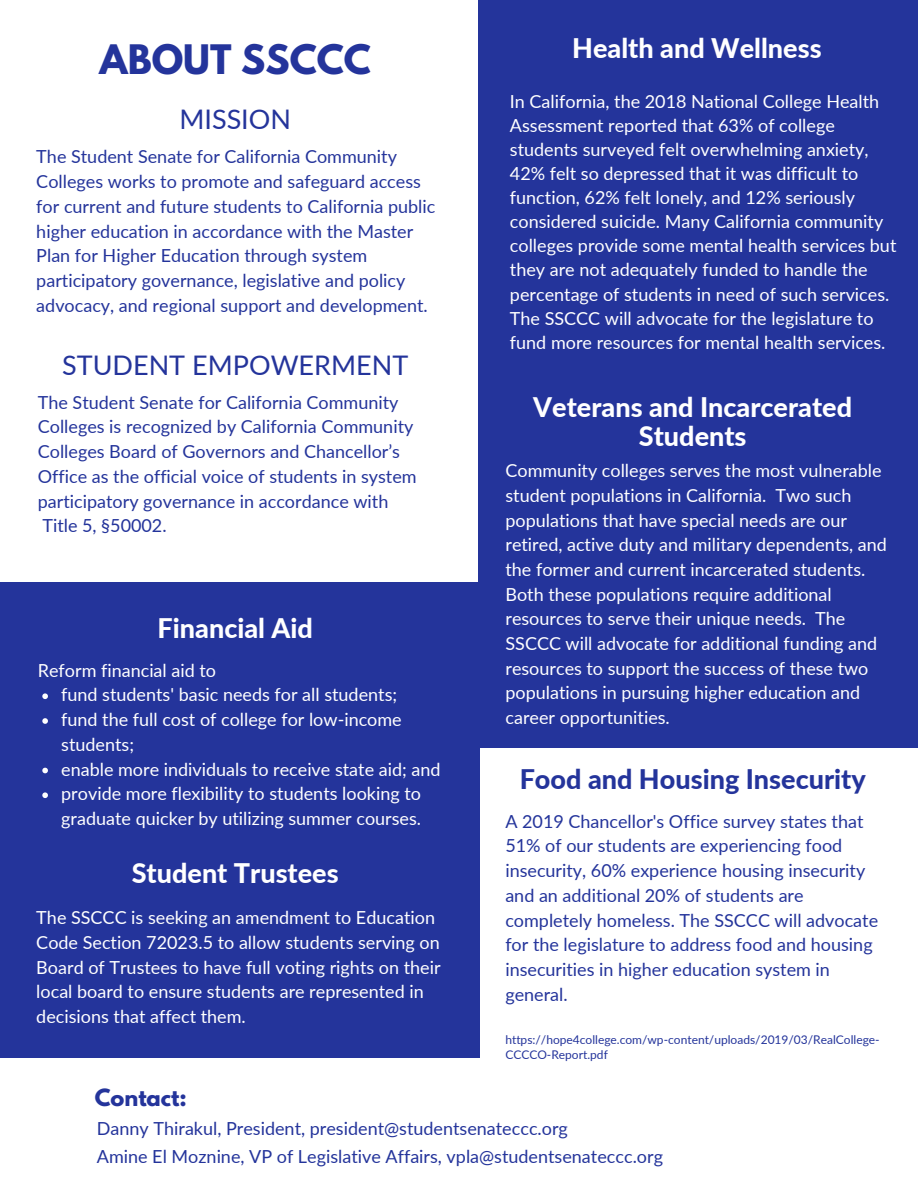
<style>
.page{position:relative;width:918px;height:1188px;background:#fff}
.page>*{position:absolute;margin:0;border:0;box-sizing:border-box;transform-origin:0 0}
.t1{font:700 36px "League Spartan";color:#24349b}
.t2{font:800 27px/29.2px "Lato";color:#fff;text-align:center}
.t3{font:27px "Lato";color:#24349b}
.t4{font:800 27px "Lato";color:#24349b}
.t5{font:700 21px "League Spartan";color:#24349b}
.t6{font:18px/24.8px "Lato";color:#fff}
.t7{font:18px/24.8px "Lato";color:#24349b}
.t8{font:12px/15.8px "Lato";color:#24349b}
</style>
<div class="page">
<div style="left:479px;top:0;width:439px;height:748px;background:#24349b"></div>
<div style="left:0;top:583px;width:480px;height:605px;background:#24349b"></div>
<div style="left:0;top:1058px;width:918px;height:130px;background:#fff"></div>
<svg style="left:42px;top:693px;width:6px;height:6px"></svg>
<svg style="left:42px;top:718px;width:6px;height:6px"></svg>
<svg style="left:42px;top:768px;width:6px;height:5px"></svg>
<svg style="left:42px;top:792px;width:6px;height:6px"></svg>
<h1 class="t1" style="left:99px;top:41px;width:273px">ABOUT SSCCC</h1>
<h2 class="t3" style="left:179px;top:103px;width:113px">MISSION</h2>
<p class="t7" style="left:36px;top:144px;width:401px">The Student Senate for California Community Colleges works to promote and safeguard access for current and future students to California public higher education in accordance with the Master Plan for Higher Education through system participatory governance, legislative and policy advocacy, and regional support and development.</p>
<h2 class="t3" style="left:62px;top:348px;width:348px">STUDENT EMPOWERMENT</h2>
<p class="t7" style="left:38px;top:389px;width:380px">The Student Senate for California Community Colleges is recognized by California Community Colleges Board of Governors and Chancellor’s Office as the official voice of students in system participatory governance in accordance with Title 5, §50002.</p>
<h2 class="t2" style="left:158px;top:613px;width:157px">Financial Aid</h2>
<p class="t6" style="left:38px;top:657px;width:180px">Reform financial aid to</p>
<p class="t6" style="left:61px;top:682px;width:381px">fund students' basic needs for all students;<br>fund the full cost of college for low-income students;<br>enable more individuals to receive state aid; and provide more flexibility to students looking to graduate quicker by utilizing summer courses.</p>
<h2 class="t2" style="left:132px;top:858px;width:208px">Student Trustees</h2>
<p class="t6" style="left:36px;top:905px;width:406px">The SSCCC is seeking an amendment to Education Code Section 72023.5 to allow students serving on Board of Trustees to have full voting rights on their local board to ensure students are represented in decisions that affect them.</p>
<h2 class="t2" style="left:572px;top:33px;width:251px">Health and Wellness</h2>
<p class="t6" style="left:510px;top:88px;width:388px;line-height:24.2px">In California, the 2018 National College Health Assessment reported that 63% of college students surveyed felt overwhelming anxiety, 42% felt so depressed that it was difficult to function, 62% felt lonely, and 12% seriously considered suicide. Many California community colleges provide some mental health services but they are not adequately funded to handle the percentage of students in need of such services.<br>The SSCCC will advocate for the legislature to fund more resources for mental health services.</p>
<h2 class="t2" style="left:533px;top:392px;width:320px">Veterans and Incarcerated<br>Students</h2>
<p class="t6" style="left:505px;top:458px;width:383px">Community colleges serves the most vulnerable student populations in California. Two such populations that have special needs are our retired, active duty and military dependents, and the former and current incarcerated students.<br>Both these populations require additional resources to serve their unique needs. The SSCCC will advocate for additional funding and resources to support the success of these two populations in pursuing higher education and career opportunities.</p>
<h2 class="t4" style="left:520px;top:762px;width:348px">Food and Housing Insecurity</h2>
<p class="t7" style="left:505px;top:808px;width:374px">A 2019 Chancellor's Office survey states that 51% of our students are experiencing food insecurity, 60% experience housing insecurity and an additional 20% of students are completely homeless. The SSCCC will advocate for the legislature to address food and housing insecurities in higher education system in general.</p>
<p class="t8" style="left:505px;top:1031px;width:376px">https://hope4college.com/wp-content/uploads/2019/03/RealCollege-<br>CCCCO-Report.pdf</p>
<p class="t5" style="left:95px;top:1087px;width:94px">Contact:</p>
<p class="t7" style="left:97px;top:1114px;width:568px;line-height:27.9px">Danny Thirakul, President, president@studentsenateccc.org<br>Amine El Moznine, VP of Legislative Affairs, vpla@studentsenateccc.org</p>
</div>
